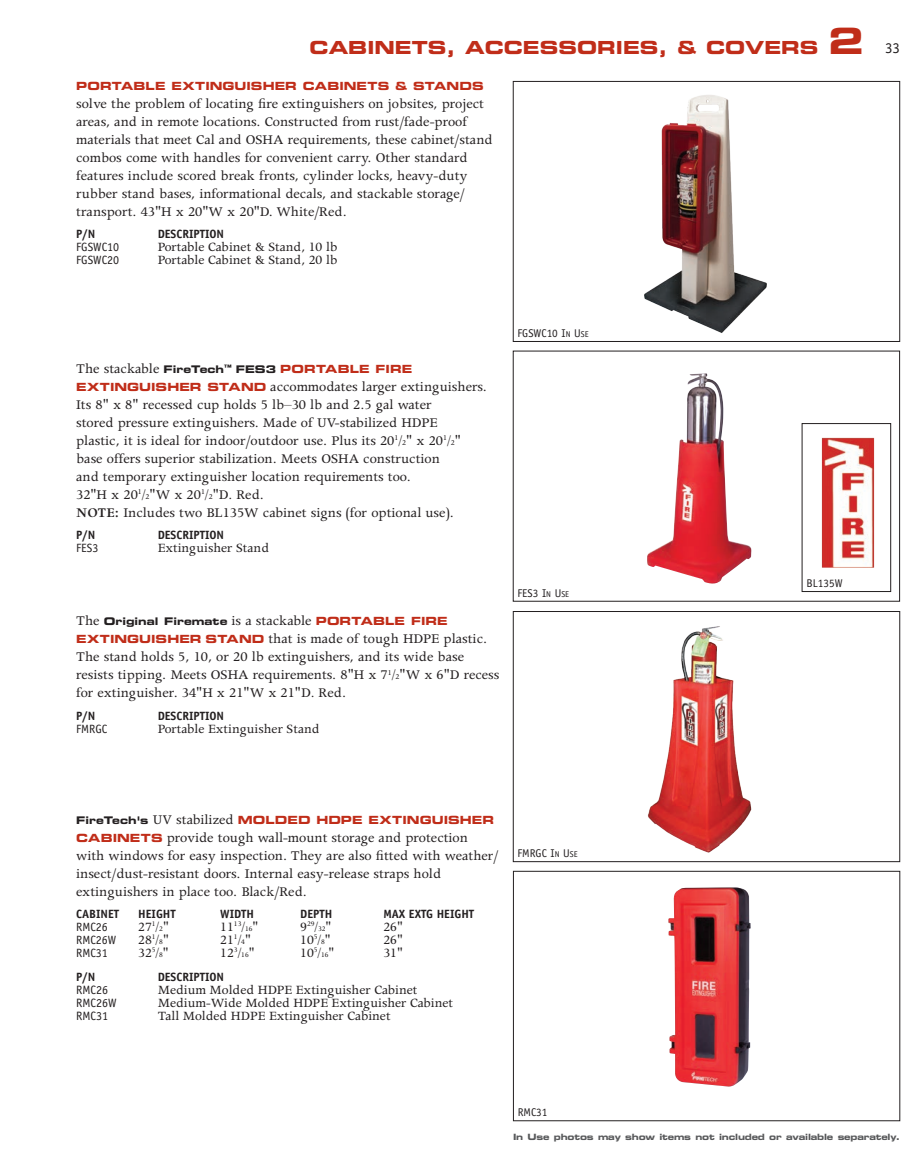
<style>
.page{position:relative;width:918px;height:1175px;background:#fff}
.page>*{position:absolute;margin:0;border:0;box-sizing:border-box;transform-origin:0 0}
.t1{font:18px "Eurostile LT Std Bold Ex 2";color:#c02d19}
.Body_style{font:15px/18px "Apollo";color:#231f20}
.t2{font:15px "Officina Sans";color:#231f20}
.New_Table{font:14.25px "Apollo";color:#231f20}
.New_Table-2{font:12.15px "Officina Sans";color:#231f20}
.New_Table-3{font:700 12px "Officina Sans";color:#231f20}
.New_Table-4{font:12px "Officina Sans";color:#231f20}
.Body_style-2{font:11.25px "Eurostile LT Std Bold Ex 2";letter-spacing:.01em;color:#c02d19}
.Px{font:11.25px "Officina Sans";color:#231f20}
.Px-2{font:11.25px "Officina Sans";color:#231f20}
.Body_style-3{font:10.5px "Eurostile LT Std Bold Ex 2";color:#231f20}
.t3{font:8.7px "Eurostile LT Std Bold Ex 2";letter-spacing:-.02em;color:#57585a}
.t4{font:7.8px "Apollo";color:#231f20}
.s1{font-size:36px}
.s2{font-family:"Eurostile LT Std Bold Ex 2";font-size:10.5px}
.s3{font-family:"Eurostile LT Std Bold Ex 2";font-size:11.25px;color:#c02d19}
.s4{font-size:8.25px}
.s5{font-size:14.25px}
.s6{font-weight:600}
.s7{font-family:"Apollo";font-size:15px}
.s8{font-size:11.25px;color:#c02d19}
.s9{font-style:inherit}
.s10{font-size:8.4px}
.s11{font-size:10.5px;color:#231f20}
.s12{font-family:"Apollo";font-size:15px;color:#231f20}
.s13{font-size:7.8px}
.s14{font-size:11.4px}
</style>
<div class="page">
<img style="left:648px;top:626px;width:104px;height:227px">
<div style="left:513px;top:611px;width:387px;height:250px;border:1px solid #231f20"></div>
<img style="left:644px;top:95px;width:123px;height:238px">
<div style="left:513px;top:81px;width:387px;height:261px;border:1px solid #231f20"></div>
<img style="left:647px;top:373px;width:105px;height:210px">
<img style="left:668px;top:887px;width:83px;height:199px">
<div style="left:513px;top:871px;width:387px;height:249px;border:1px solid #231f20"></div>
<img style="left:821px;top:437px;width:54px;height:131px">
<div style="left:802px;top:423px;width:89px;height:168px;border:1px solid #231f20"></div>
<p class="t1" style="left:310px;top:35px;width:556px">CABINETS, ACCESSORIES, &amp; COVERS <span class="s1">2</span></p>
<p class="Body_style-2" style="left:76px;top:78px;width:409px">PORTABLE EXTINGUISHER CABINETS &amp; STANDS</p>
<p class="Body_style" style="left:76px;top:95px;width:418px">solve the problem of locating fire extinguishers on jobsites, project areas, and in remote locations. Constructed from rust/fade-proof materials that meet Cal and OSHA requirements, these cabinet/stand combos come with handles for convenient carry. Other standard features include scored break fronts, cylinder locks, heavy-duty rubber stand bases, informational decals, and stackable storage/ transport. 43"H x 20"W x 20"D. White/Red.</p>
<p class="New_Table-3" style="left:76px;top:226px;width:21px">P/N</p>
<p class="New_Table-3" style="left:158px;top:226px;width:68px">DESCRIPTION</p>
<p class="New_Table-4" style="left:76px;top:240px;width:45px">FGSWC10</p>
<p class="New_Table" style="left:158px;top:239px;width:181px">Portable Cabinet &amp; Stand, 10 lb</p>
<p class="New_Table-4" style="left:76px;top:253px;width:45px">FGSWC20</p>
<p class="New_Table" style="left:158px;top:252px;width:181px">Portable Cabinet &amp; Stand, 20 lb</p>
<p class="t2" style="left:885px;top:39px;width:16px">33</p>
<p class="Body_style" style="left:76px;top:360px;width:412px">The stackable <span class="s2">FireTech</span><sup>™</sup> <span class="s2">FES3</span> <span class="s3">PORTABLE FIRE EXTINGUISHER STAND</span> accommodates larger extinguishers.<br>Its 8" x 8" recessed cup holds 5 lb–30 lb and 2.5 gal water<br>stored pressure extinguishers. Made of UV-stabilized HDPE<br>plastic, it is ideal for indoor/outdoor use. Plus its 20<sup>1</sup><sup>/</sup><span class="s4">2</span>" x 20<sup>1</sup><sup>/</sup><span class="s4">2</span>" base offers superior stabilization. Meets OSHA construction<br>and temporary extinguisher location requirements too.<br>32"H x 20<sup>1</sup><sup>/</sup><span class="s4">2</span>"W x 20<sup>1</sup><sup>/</sup><span class="s4">2</span>"D<span class="s5">.</span> Red.</p>
<p class="Body_style" style="left:76px;top:504px;width:379px"><span class="s6">NOTE:</span> Includes two BL135W cabinet signs (for optional use).</p>
<p class="New_Table-3" style="left:76px;top:528px;width:21px">P/N</p>
<p class="New_Table-3" style="left:158px;top:528px;width:68px">DESCRIPTION</p>
<p class="New_Table-4" style="left:76px;top:541px;width:24px">FES3</p>
<p class="New_Table" style="left:158px;top:540px;width:113px">Extinguisher Stand</p>
<p class="Body_style-3" style="left:76px;top:614px;width:373px"><span class="s7">The</span> Original Firemate <span class="s7">is a stackable</span> <span class="s8">PORTABLE FIRE</span></p>
<p class="Body_style" style="left:76px;top:630px;width:425px"><span class="s3">EXTINGUISHER STAND</span> that is made of tough HDPE plastic.<br>The stand holds 5, 10, or 20 lb extinguishers, and its wide base resists tipping. Meets OSHA requirements. 8"H x 7<sup>1</sup><sup>/</sup><span class="s4">2</span>"W x 6"D recess for extinguisher. 34"H x 21"W x 21"D<span class="s5">.</span> Red.</p>
<p class="New_Table-3" style="left:76px;top:708px;width:21px">P/N</p>
<p class="New_Table-3" style="left:158px;top:708px;width:68px">DESCRIPTION</p>
<p class="New_Table-4" style="left:76px;top:721px;width:33px">FMRGC</p>
<p class="New_Table" style="left:158px;top:720px;width:163px">Portable Extinguisher Stand</p>
<p class="Px" style="left:518px;top:327px;width:73px">FGSWC10 <span class="s9">I</span><span class="s10">N</span> <span class="s9">U</span><span class="s10">SE</span></p>
<p class="Px-2" style="left:518px;top:586px;width:53px">FES3 I<span class="s10">N</span> U<span class="s10">SE</span></p>
<p class="Px" style="left:807px;top:576px;width:38px">BL135W</p>
<p class="Body_style-2" style="left:76px;top:811px;width:419px"><span class="s11">FireTech's</span> <span class="s12">UV stabilized</span> MOLDED HDPE EXTINGUISHER</p>
<p class="Body_style" style="left:76px;top:828px;width:424px"><span class="s3">CABINETS</span> provide tough wall-mount storage and protection with windows for easy inspection. They are also fitted with weather/ insect/dust-resistant doors. Internal easy-release straps hold extinguishers in place too. Black/Red.</p>
<p class="New_Table-3" style="left:76px;top:906px;width:45px">CABINET</p>
<p class="New_Table-3" style="left:138px;top:906px;width:39px">HEIGHT</p>
<p class="New_Table-3" style="left:220px;top:906px;width:35px">WIDTH</p>
<p class="New_Table-3" style="left:300px;top:906px;width:34px">DEPTH</p>
<p class="New_Table-3" style="left:383px;top:906px;width:92px">MAX EXTG HEIGHT</p>
<p class="New_Table-4" style="left:76px;top:919px;width:33px">RMC26</p>
<p class="New_Table" style="left:138px;top:919px;width:32px">27<sup>1</sup><sup>/</sup><span class="s13">2</span>"</p>
<p class="t4" style="left:220px;top:922px;width:40px"><span class="s5">11</span>13<span class="s14">/</span>16<span class="s5">"</span></p>
<p class="t4" style="left:300px;top:922px;width:33px"><span class="s5">9</span>29<span class="s14">/</span>32<span class="s5">"</span></p>
<p class="New_Table" style="left:383px;top:919px;width:21px">26"</p>
<p class="New_Table-4" style="left:76px;top:932px;width:42px">RMC26W</p>
<p class="New_Table" style="left:138px;top:932px;width:32px">28<sup>1</sup><sup>/</sup><span class="s13">8</span>"</p>
<p class="New_Table" style="left:220px;top:932px;width:32px">21<sup>1</sup><sup>/</sup><span class="s13">4</span>"</p>
<p class="New_Table" style="left:300px;top:932px;width:32px">10<sup>5</sup><sup>/</sup><span class="s13">8</span>"</p>
<p class="New_Table" style="left:383px;top:932px;width:21px">26"</p>
<p class="New_Table-4" style="left:76px;top:945px;width:33px">RMC31</p>
<p class="New_Table" style="left:138px;top:945px;width:32px">32<sup>5</sup><sup>/</sup><span class="s13">8</span>"</p>
<p class="New_Table" style="left:220px;top:945px;width:36px">12<sup>3</sup><sup>/</sup><span class="s13">16</span>"</p>
<p class="New_Table" style="left:300px;top:945px;width:36px">10<sup>5</sup><sup>/</sup><span class="s13">16</span>"</p>
<p class="New_Table" style="left:383px;top:945px;width:21px">31"</p>
<p class="New_Table-3" style="left:76px;top:969px;width:21px">P/N</p>
<p class="New_Table-3" style="left:158px;top:969px;width:68px">DESCRIPTION</p>
<p class="New_Table-2" style="left:76px;top:982px;width:34px">RMC26</p>
<p class="New_Table" style="left:158px;top:981px;width:261px">Medium Molded HDPE Extinguisher Cabinet</p>
<p class="New_Table-2" style="left:76px;top:995px;width:42px">RMC26W</p>
<p class="New_Table" style="left:158px;top:994px;width:297px">Medium-Wide Molded HDPE Extinguisher Cabinet</p>
<p class="New_Table-2" style="left:76px;top:1008px;width:34px">RMC31</p>
<p class="New_Table" style="left:158px;top:1007px;width:234px">Tall Molded HDPE Extinguisher Cabinet</p>
<p class="Px" style="left:518px;top:847px;width:62px">FMRGC <span class="s9">I</span><span class="s10">N</span> <span class="s9">U</span><span class="s10">SE</span></p>
<p class="Px-2" style="left:518px;top:1106px;width:31px">RMC31</p>
<p class="t3" style="left:513px;top:1130px;width:389px">In Use photos may show items not included or available separately.</p>
</div>
